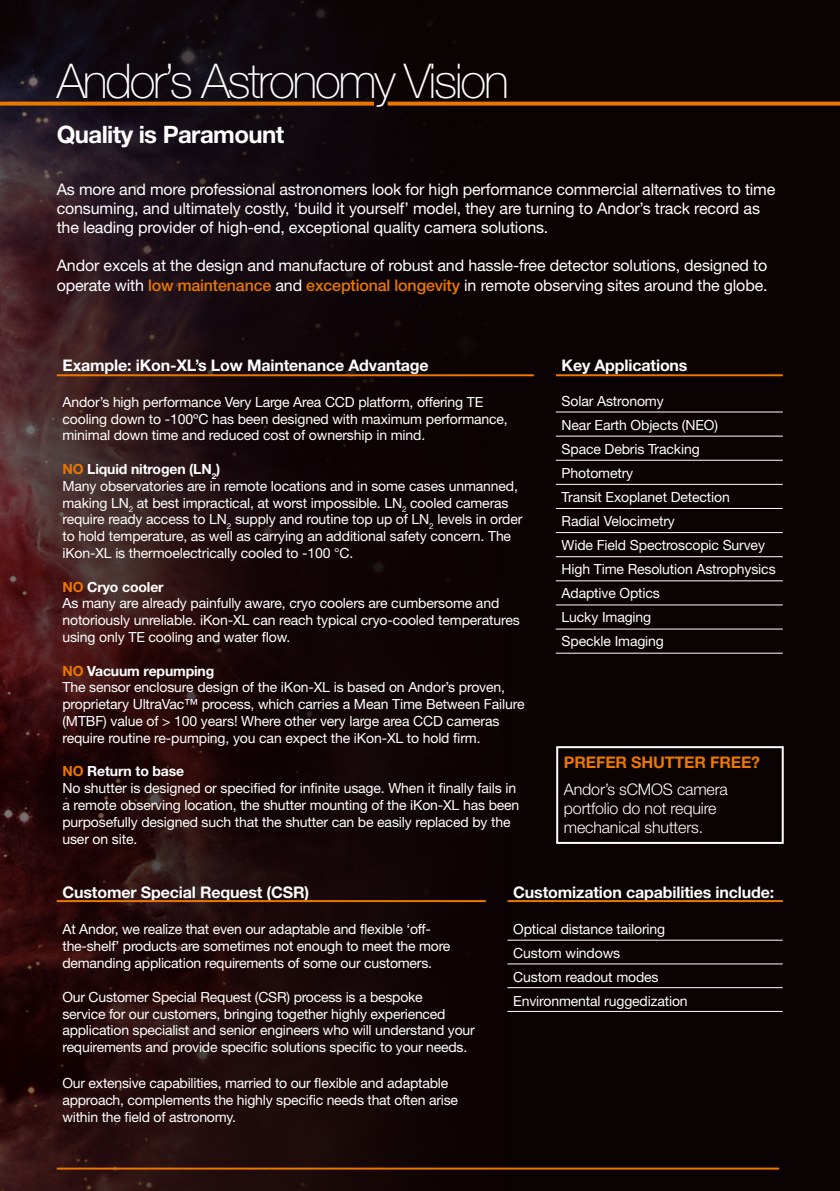
<style>
.page{position:relative;width:840px;height:1191px;background:#fff}
.page>*{position:absolute;margin:0;border:0;box-sizing:border-box;transform-origin:0 0}
.t1{font:100 48px "Helvetica Neue LT Std";letter-spacing:-.05em;color:#fff}
.t2{font:700 24px "Helvetica Neue LT Std";letter-spacing:-.025em;color:#fff}
.t3{font:16px/19.2px "Helvetica Neue LT Std";letter-spacing:-.01em;color:#fff}
.t4{font:700 16px "Helvetica Neue LT Std";letter-spacing:-.01em;color:#fff}
.t5{font:300 16px/19.2px "Helvetica Neue LT Std";letter-spacing:-.01em;color:#fff}
.t6{font:700 16px "Helvetica Neue LT Std";letter-spacing:-.01em;color:#ea7700}
.t7{font:14px/16.8px "Helvetica Neue LT Std";letter-spacing:-.01em;color:#fff}
.s1{font-weight:500;color:#ea7700}
.s2{font-weight:700;color:#ea7700}
.s3{font-weight:700}
</style>
<div class="page">
<img style="left:0;top:0;width:839px;height:1191px">
<hr style="left:57px;top:1167px;width:721px;height:2px;background:#ea7700">
<hr style="left:555px;top:374px;width:227px;height:2px;background:#ea7700">
<hr style="left:555px;top:412px;width:227px;height:1px;background:#fff">
<hr style="left:555px;top:436px;width:227px;height:1px;background:#fff">
<hr style="left:555px;top:460px;width:227px;height:1px;background:#fff">
<hr style="left:555px;top:484px;width:227px;height:1px;background:#fff">
<hr style="left:555px;top:556px;width:227px;height:1px;background:#fff">
<hr style="left:555px;top:580px;width:227px;height:1px;background:#fff">
<hr style="left:555px;top:604px;width:227px;height:1px;background:#fff">
<hr style="left:555px;top:628px;width:227px;height:1px;background:#fff">
<hr style="left:555px;top:653px;width:227px;height:1px;background:#fff">
<hr style="left:555px;top:532px;width:227px;height:1px;background:#fff">
<hr style="left:555px;top:508px;width:227px;height:1px;background:#fff">
<hr style="left:57px;top:374px;width:476px;height:2px;background:#ea7700">
<hr style="left:507px;top:900px;width:275px;height:2px;background:#ea7700">
<hr style="left:507px;top:939px;width:275px;height:1px;background:#fff">
<hr style="left:507px;top:963px;width:275px;height:1px;background:#fff">
<hr style="left:507px;top:987px;width:275px;height:1px;background:#fff">
<hr style="left:507px;top:1011px;width:275px;height:1px;background:#fff">
<hr style="left:57px;top:900px;width:428px;height:2px;background:#ea7700">
<svg style="left:0;top:102px;width:374px;height:4px"></svg>
<svg style="left:387px;top:102px;width:452px;height:4px;background:#d46b00"></svg>
<div style="left:556px;top:746px;width:227px;height:98px;border:2px solid #fff"></div>
<h1 class="t1" style="left:57px;top:53px;width:453px">Andor’s Astronomy Vision</h1>
<h2 class="t2" style="left:57px;top:119px;width:229px">Quality is Paramount</h2>
<p class="t3" style="left:57px;top:179px;width:719px">As more and more professional astronomers look for high performance commercial alternatives to time consuming, and ultimately costly, ‘build it yourself’ model, they are turning to Andor’s track record as the leading provider of high-end, exceptional quality camera solutions.</p>
<p class="t3" style="left:57px;top:256px;width:712px">Andor excels at the design and manufacture of robust and hassle-free detector solutions, designed to operate with <span class="s1">low maintenance</span> and <span class="s1">exceptional longevity</span> in remote observing sites around the globe.</p>
<p class="t4" style="left:62px;top:355px;width:367px">Example: iKon-XL’s Low Maintenance Advantage</p>
<p class="t7" style="left:62px;top:393px;width:446px">Andor’s high performance Very Large Area CCD platform, offering TE cooling down to -100ºC has been designed with maximum performance, minimal down time and reduced cost of ownership in mind.</p>
<p class="t7" style="left:62px;top:460px;width:461px"><span class="s2">NO</span> <span class="s3">Liquid nitrogen (LN</span><sub>2</sub><span class="s3">)<br></span>Many observatories are in remote locations and in some cases unmanned, making LN<sub>2</sub> at best impractical, at worst impossible. LN<sub>2</sub> cooled cameras require ready access to LN<sub>2</sub> supply and routine top up of LN<sub>2</sub> levels in order to hold temperature, as well as carrying an additional safety concern. The iKon-XL is thermoelectrically cooled to -100 °C.</p>
<p class="t7" style="left:62px;top:578px;width:458px"><span class="s2">NO</span> <span class="s3">Cryo cooler<br></span>As many are already painfully aware, cryo coolers are cumbersome and notoriously unreliable. iKon-XL can reach typical cryo-cooled temperatures using only TE cooling and water flow.</p>
<p class="t7" style="left:62px;top:662px;width:463px"><span class="s2">NO</span> <span class="s3">Vacuum repumping<br></span>The sensor enclosure design of the iKon-XL is based on Andor’s proven, proprietary UltraVac™ process, which carries a Mean Time Between Failure (MTBF) value of &gt; 100 years! Where other very large area CCD cameras require routine re-pumping, you can expect the iKon-XL to hold firm.</p>
<p class="t7" style="left:62px;top:763px;width:458px"><span class="s2">NO</span> <span class="s3">Return to base<br></span>No shutter is designed or specified for infinite usage. When it finally fails in a remote observing location, the shutter mounting of the iKon-XL has been purposefully designed such that the shutter can be easily replaced by the user on site.</p>
<p class="t4" style="left:561px;top:355px;width:127px">Key Applications</p>
<p class="t7" style="left:561px;top:389px;width:215px;line-height:24px">Solar Astronomy<br>Near Earth Objects (NEO)<br>Space Debris Tracking<br>Photometry<br>Transit Exoplanet Detection<br>Radial Velocimetry<br>Wide Field Spectroscopic Survey<br>High Time Resolution Astrophysics<br>Adaptive Optics<br>Lucky Imaging<br>Speckle Imaging</p>
<p class="t6" style="left:563px;top:752px;width:198px">PREFER SHUTTER FREE?</p>
<p class="t5" style="left:563px;top:779px;width:165px">Andor’s sCMOS camera portfolio do not require mechanical shutters.</p>
<p class="t4" style="left:62px;top:883px;width:248px">Customer Special Request (CSR)</p>
<p class="t7" style="left:62px;top:921px;width:389px">At Andor, we realize that even our adaptable and flexible ‘off&shy;the-shelf’ products are sometimes not enough to meet the more demanding application requirements of some our customers.</p>
<p class="t7" style="left:62px;top:988px;width:413px">Our Customer Special Request (CSR) process is a bespoke<br>service for our customers, bringing together highly experienced application specialist and senior engineers who will understand your requirements and provide specific solutions specific to your needs.</p>
<p class="t7" style="left:62px;top:1074px;width:397px">Our extensive capabilities, married to our flexible and adaptable approach, complements the highly specific needs that often arise within the field of astronomy.</p>
<p class="t4" style="left:513px;top:883px;width:262px">Customization capabilities include:</p>
<p class="t7" style="left:513px;top:916px;width:176px;line-height:24px">Optical distance tailoring<br>Custom windows<br>Custom readout modes<br>Environmental ruggedization</p>
</div>
